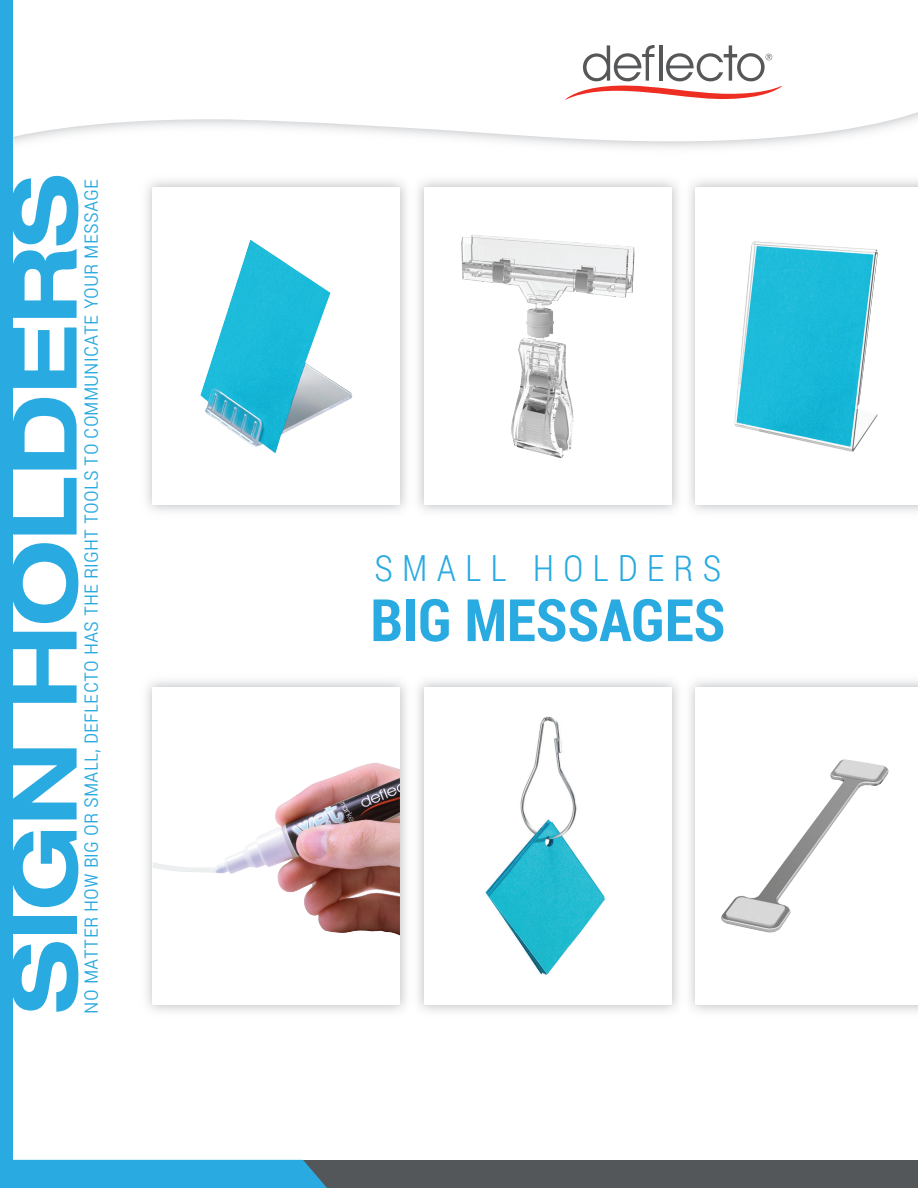
<style>
.page{position:relative;width:918px;height:1188px;background:#fff}
.page>*{position:absolute;margin:0;border:0;box-sizing:border-box;transform-origin:0 0}
.t1{font:700 expanded 90px "Helvetica Neue";color:#29aae1}
.t2{font:700 58.5px "Roboto Condensed";color:#29aae1}
.t3{font:300 36px "Roboto Condensed";letter-spacing:.255em;color:#29aae1}
.t4{font:300 23.25px "Roboto Condensed";color:#29aae1}
</style>
<div class="page">
<svg style="left:14px;top:112px;width:904px;height:32px"></svg>
<svg style="left:565px;top:45px;width:217px;height:55px"></svg>
<img style="left:153px;top:762px;width:247px;height:174px">
<div style="left:0;top:1160px;width:918px;height:28px;background:#535759"></div>
<div style="left:14px;top:1160px;width:313px;height:28px;background:#29aae1"></div>
<div style="left:0;top:0;width:14px;height:1188px;background:#29aae1"></div>
<img style="left:200px;top:239px;width:153px;height:214px">
<img style="left:734px;top:241px;width:144px;height:211px">
<img style="left:483px;top:727px;width:123px;height:250px">
<svg style="left:539px;top:716px;width:22px;height:11px"></svg>
<img style="left:461px;top:235px;width:174px;height:223px">
<img style="left:721px;top:759px;width:168px;height:174px">
<img style="left:295px;top:763px;width:80px;height:33px">
<h1 class="t1" style="left:-12px;top:1014px;width:841px;rotate:-90deg">SIGN HOLDERS</h1>
<p class="t4" style="left:73px;top:1014px;width:836px;rotate:-90deg">no matter how big or small, deflecto has the right tools to communicate your message</p>
<h3 class="t3" style="left:374px;top:543px;width:348px">SMALL HOLDERS</h3>
<h2 class="t2" style="left:370px;top:579px;width:356px">BIG MESSAGES</h2>
</div>
